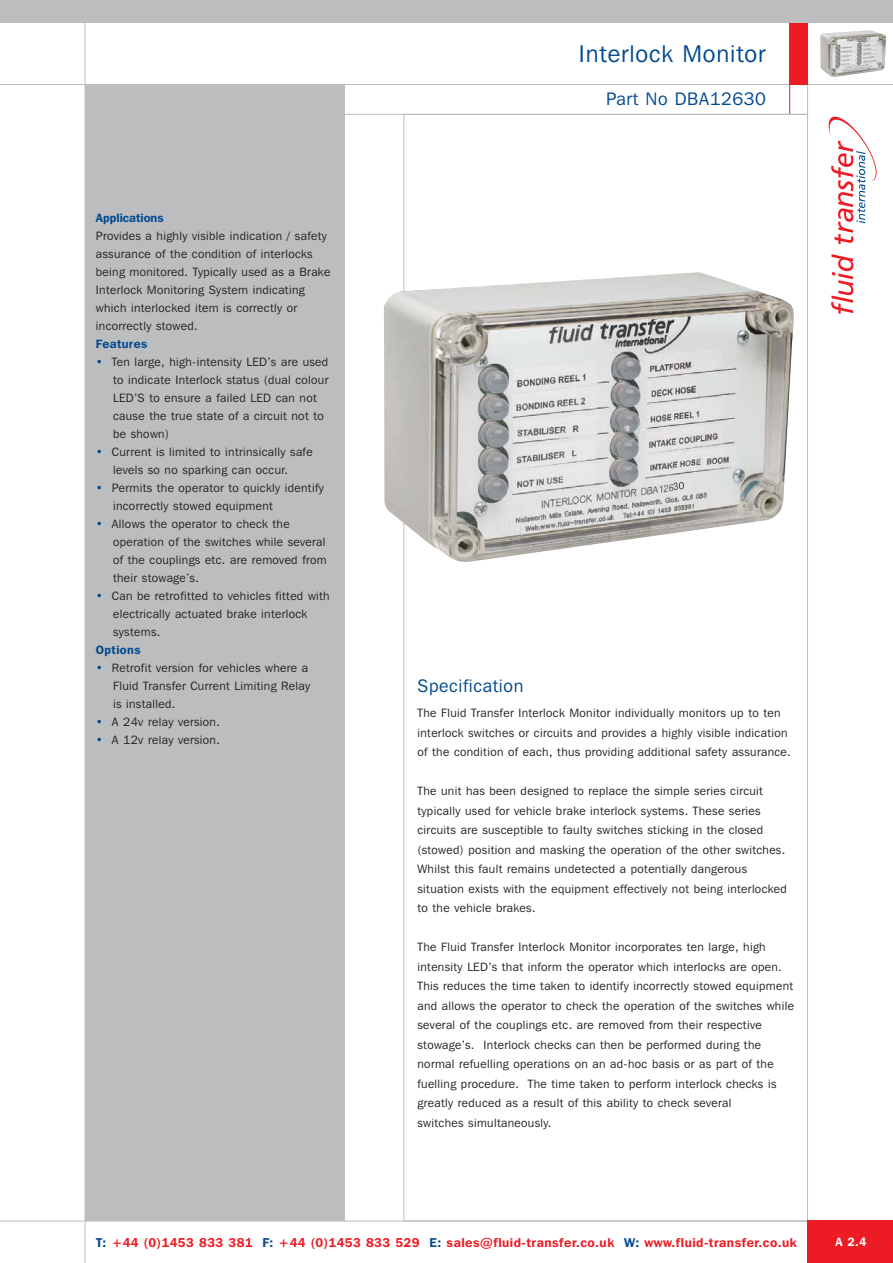
<style>
.page{position:relative;width:893px;height:1263px;background:#fff}
.page>*{position:absolute;margin:0;border:0;box-sizing:border-box;transform-origin:0 0}
.t1{font:24px "Franklin Gothic IT Cby BT";letter-spacing:.035em;color:#004990}
.t2{font:18px "Franklin Gothic IT Cby BT";letter-spacing:.035em;color:#004990}
.t3{font:600 12.75px "Franklin Gothic IT Cby BT";letter-spacing:.035em;color:#ed1c24}
.t4{font:12px/18px "Franklin Gothic IT Cby BT";letter-spacing:.03em;color:#231f20}
.t5{font:600 12px "Franklin Gothic IT Cby BT";letter-spacing:.02em;color:#004990}
.t6{font:600 12px "Franklin Gothic IT Cby BT";color:#004990}
.t7{font:600 12px "Franklin Gothic IT Cby BT";color:#fff}
.s1{color:#004990}
</style>
<div class="page">
<hr style="left:85px;top:0;width:1px;height:1263px;background:#bbbdbf">
<hr style="left:789px;top:68px;width:1px;height:46px;background:#ed1c24">
<div style="left:85px;top:85px;width:259px;height:1135px;background:#bbbdbf"></div>
<svg style="left:0;top:23px;width:893px;height:62px"></svg>
<div style="left:789px;top:0;width:19px;height:85px;background:#ed1c24"></div>
<div style="left:0;top:0;width:893px;height:23px;background:#bbbdbf"></div>
<hr style="left:0;top:1221px;width:893px;height:1px;background:#bbbdbf">
<div style="left:807px;top:1221px;width:86px;height:42px;background:#ed1c24"></div>
<svg style="left:831px;top:254px;width:22px;height:60px"></svg>
<svg style="left:828px;top:116px;width:49px;height:128px"></svg>
<img style="left:383px;top:272px;width:411px;height:291px">
<svg style="left:673px;top:482px;width:11px;height:8px"></svg>
<img style="left:820px;top:30px;width:66px;height:47px">
<h1 class="t1" style="left:579px;top:44px;width:188px">Interlock Monitor</h1>
<p class="t6" style="left:96px;top:214px;width:69px">Applications</p>
<p class="t4" style="left:96px;top:228px;width:236px">Provides a highly visible indication / safety assurance of the condition of interlocks being monitored. Typically used as a Brake Interlock Monitoring System indicating which interlocked item is correctly or incorrectly stowed.</p>
<p class="t5" style="left:96px;top:340px;width:53px">Features</p>
<p class="t4" style="left:113px;top:354px;width:217px;text-indent:-17px"><span class="s1">•</span> Ten large, high-intensity LED’s are used to indicate Interlock status (dual colour LED’S to ensure a failed LED can not cause the true state of a circuit not to be shown)</p>
<p class="t4" style="left:113px;top:444px;width:201px;text-indent:-17px"><span class="s1">•</span> Current is limited to intrinsically safe levels so no sparking can occur.</p>
<p class="t4" style="left:113px;top:480px;width:212px;text-indent:-17px"><span class="s1">•</span> Permits the operator to quickly identify incorrectly stowed equipment</p>
<p class="t4" style="left:113px;top:516px;width:215px;text-indent:-17px"><span class="s1">•</span> Allows the operator to check the operation of the switches while several of the couplings etc. are removed from their stowage’s.</p>
<p class="t4" style="left:113px;top:588px;width:218px;text-indent:-17px"><span class="s1">•</span> Can be retrofitted to vehicles fitted with electrically actuated brake interlock systems.</p>
<p class="t5" style="left:96px;top:646px;width:46px">Options</p>
<p class="t4" style="left:113px;top:660px;width:199px;text-indent:-17px"><span class="s1">•</span> Retrofit version for vehicles where a<br>Fluid Transfer Current Limiting Relay is installed.</p>
<p class="t4" style="left:96px;top:714px;width:126px"><span class="s1">•</span> A 24v relay version.</p>
<p class="t4" style="left:96px;top:732px;width:126px"><span class="s1">•</span> A 12v relay version.</p>
<h2 class="t2" style="left:606px;top:92px;width:161px">Part No DBA12630</h2>
<h2 class="t2" style="left:417px;top:678px;width:107px">Specification</h2>
<p class="t4" style="left:417px;top:704px;width:375px;line-height:19.5px">The Fluid Transfer Interlock Monitor individually monitors up to ten interlock switches or circuits and provides a highly visible indication of the condition of each, thus providing additional safety assurance.</p>
<p class="t4" style="left:417px;top:782px;width:371px;line-height:19.5px">The unit has been designed to replace the simple series circuit typically used for vehicle brake interlock systems. These series circuits are susceptible to faulty switches sticking in the closed (stowed) position and masking the operation of the other switches.<br>Whilst this fault remains undetected a potentially dangerous situation exists with the equipment effectively not being interlocked to the vehicle brakes.</p>
<p class="t4" style="left:417px;top:938px;width:378px;line-height:19.5px">The Fluid Transfer Interlock Monitor incorporates ten large, high intensity LED’s that inform the operator which interlocks are open.<br>This reduces the time taken to identify incorrectly stowed equipment and allows the operator to check the operation of the switches while several of the couplings etc. are removed from their respective stowage’s. Interlock checks can then be performed during the normal refuelling operations on an ad-hoc basis or as part of the fuelling procedure. The time taken to perform interlock checks is greatly reduced as a result of this ability to check several<br>switches simultaneously.</p>
<p class="t3" style="left:96px;top:1237px;width:702px"><span class="s1">T:</span> +44 (0)1453 833 381 <span class="s1">F:</span> +44 (0)1453 833 529 <span class="s1">E:</span> sales@fluid-transfer.co.uk <span class="s1">W:</span> www.fluid-transfer.co.uk</p>
<p class="t7" style="left:835px;top:1237px;width:32px">A 2.4</p>
</div>
